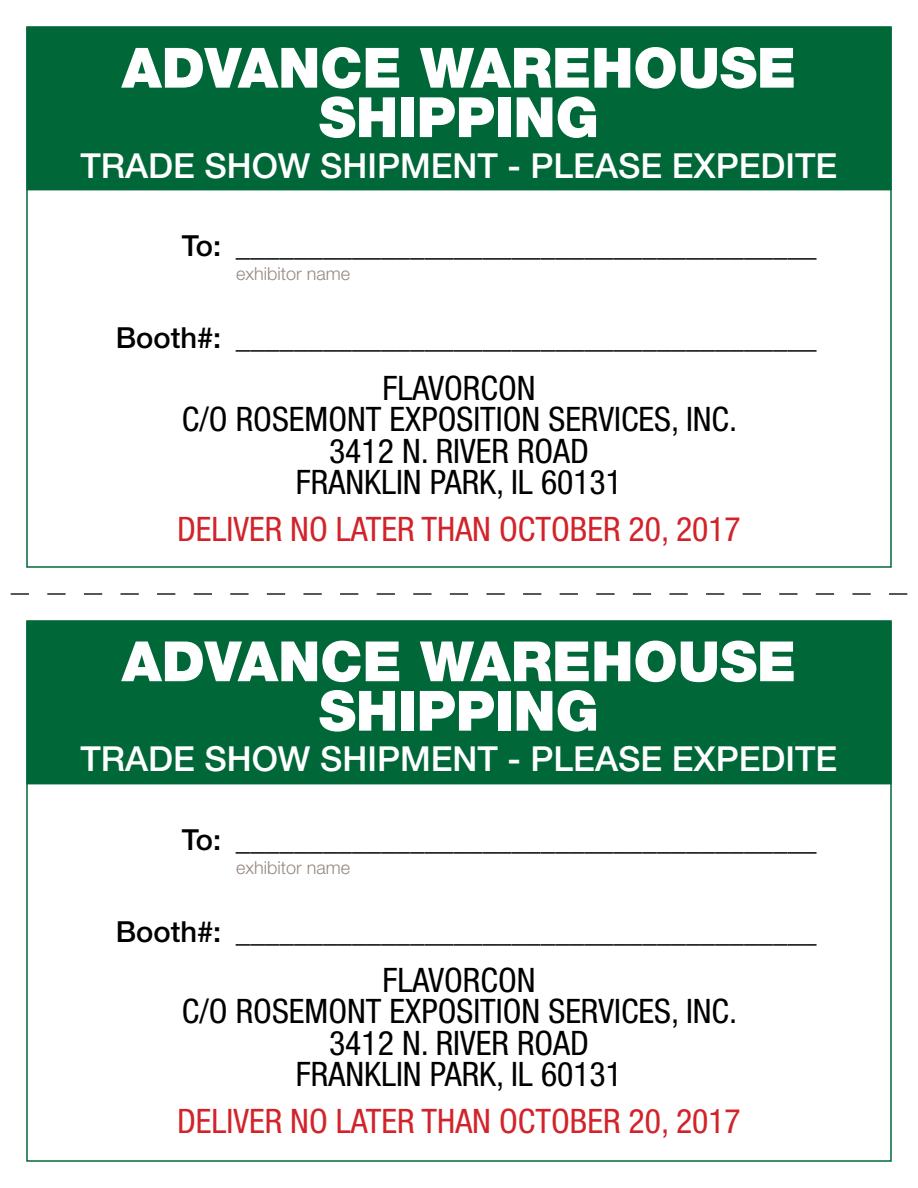
<style>
.page{position:relative;width:918px;height:1188px;background:#fff}
.page>*{position:absolute;margin:0;border:0;box-sizing:border-box;transform-origin:0 0}
.t1{font:900 55.65px/49.5px "Helvetica Neue LT Std";color:#fff;text-align:center}
.t2{font:500 34.5px "Helvetica Neue LT Std";color:#fff}
.t3{font:condensed 33.75px "Helvetica Neue LT Std";color:#000}
.t4{font:condensed 33.75px "Helvetica Neue LT Std";color:#d2232a}
.t5{font:500 29.1px "Helvetica Neue LT Std";color:#000}
.t6{font:300 18px "Helvetica Neue LT Std";color:#978981}
</style>
<div class="page">
<svg style="left:10px;top:593px;width:898px;height:2px"></svg>
<div style="left:27px;top:28px;width:864px;height:162px;background:#006838"></div>
<div style="left:26px;top:27px;width:866px;height:163px;border:2px solid #006838"></div>
<div style="left:27px;top:622px;width:864px;height:162px;background:#006838"></div>
<div style="left:26px;top:621px;width:866px;height:163px;border:2px solid #006838"></div>
<h1 class="t1" style="left:122px;top:43px;width:676px">ADVANCE WAREHOUSE<br>SHIPPING</h1>
<p class="t2" style="left:80px;top:145px;width:758px">TRADE SHOW SHIPMENT - PLEASE EXPEDITE</p>
<p class="t5" style="left:182px;top:229px;width:636px">To: ________________________________________</p>
<p class="t6" style="left:236px;top:263px;width:116px">exhibitor name</p>
<p class="t5" style="left:116px;top:320px;width:702px">Booth#: ________________________________________</p>
<p class="t3" style="left:382px;top:368px;width:18px">FLAVORCON</p>
<p class="t3" style="left:182px;top:400px;width:557px">C/O ROSEMONT EXPOSITION SERVICES, INC.</p>
<p class="t3" style="left:329px;top:432px;width:261px">3412 N. RIVER ROAD</p>
<p class="t3" style="left:296px;top:463px;width:328px">FRANKLIN PARK, IL 60131</p>
<p class="t4" style="left:177px;top:510px;width:341px">DELIVER NO LATER THAN OCTOBER</p>
<p class="t4" style="left:629px;top:510px;width:114px">20, 2017</p>
<h1 class="t1" style="left:122px;top:636px;width:676px">ADVANCE WAREHOUSE<br>SHIPPING</h1>
<p class="t2" style="left:80px;top:738px;width:758px">TRADE SHOW SHIPMENT - PLEASE EXPEDITE</p>
<p class="t5" style="left:182px;top:823px;width:636px">To: ________________________________________</p>
<p class="t6" style="left:236px;top:857px;width:116px">exhibitor name</p>
<p class="t5" style="left:116px;top:914px;width:702px">Booth#: ________________________________________</p>
<p class="t3" style="left:382px;top:960px;width:18px">FLAVORCON</p>
<p class="t3" style="left:182px;top:992px;width:557px">C/O ROSEMONT EXPOSITION SERVICES, INC.</p>
<p class="t3" style="left:329px;top:1023px;width:261px">3412 N. RIVER ROAD</p>
<p class="t3" style="left:296px;top:1055px;width:328px">FRANKLIN PARK, IL 60131</p>
<p class="t4" style="left:177px;top:1102px;width:341px">DELIVER NO LATER THAN OCTOBER</p>
<p class="t4" style="left:629px;top:1102px;width:114px">20, 2017</p>
</div>
